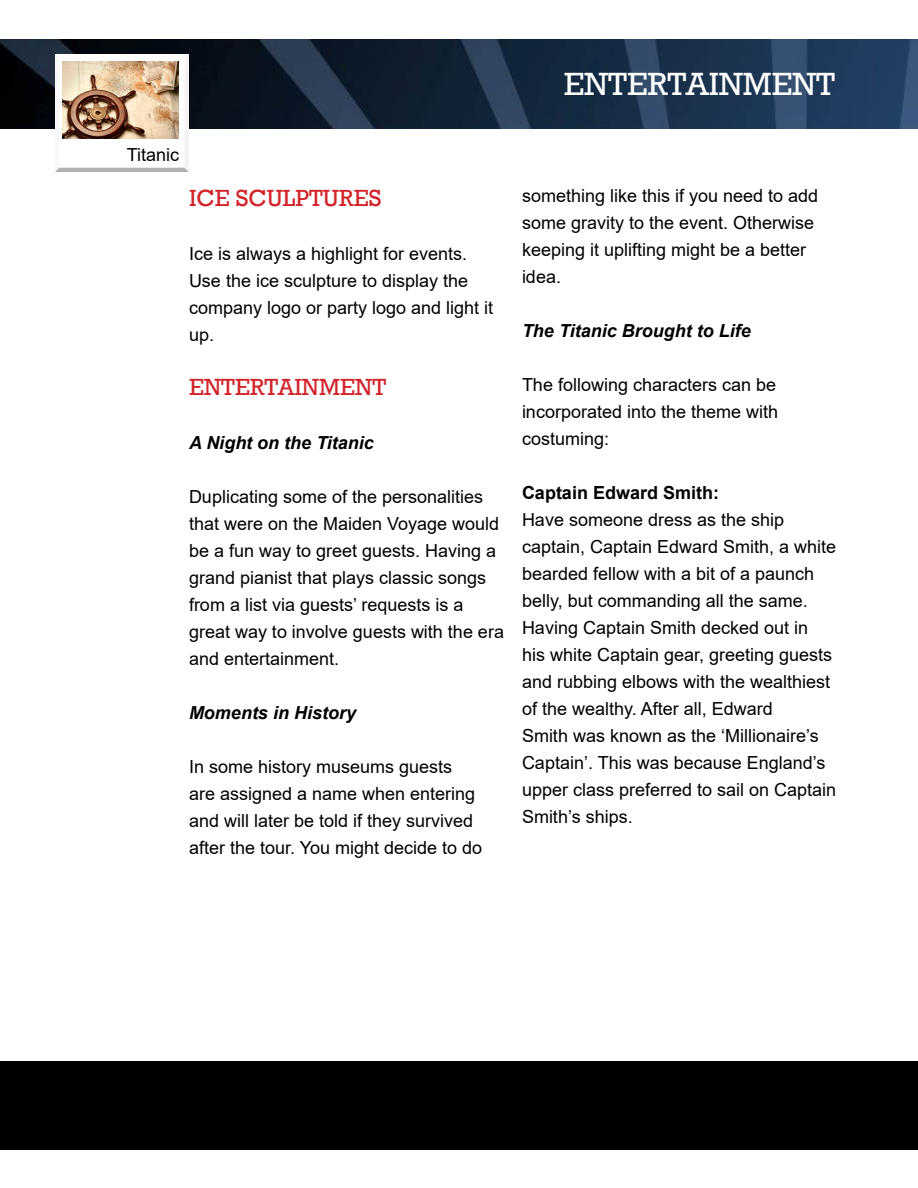
<style>
.page{position:relative;width:918px;height:1188px;background:#fff}
.page>*{position:absolute;margin:0;border:0;box-sizing:border-box;transform-origin:0 0}
.t1{font:33px "Rockwell";color:#fff}
.t2{font:24px "Rockwell";color:#d2232a}
.t3{font:18px/27px "Arial";color:#000}
.t4{font:italic 700 18px "Arial";color:#000}
.t5{font:700 18px "Arial";color:#000}
</style>
<div class="page">
<div style="left:0;top:1061px;width:918px;height:89px;background:#000"></div>
<img style="left:0;top:40px;width:918px;height:88px">
<div style="left:49px;top:48px;width:145px;height:11px;background:#fff;opacity:.75"></div>
<div style="left:49px;top:54px;width:145px;height:119px;background:#000;opacity:.45"></div>
<img style="left:63px;top:62px;width:115px;height:77px">
<h1 class="t1" style="left:564px;top:65px;width:273px">ENTERTAINMENT</h1>
<p class="t3" style="left:127px;top:141px;width:54px">Titanic</p>
<h2 class="t2" style="left:189px;top:184px;width:194px">ICE SCULPTURES</h2>
<p class="t3" style="left:189px;top:240px;width:306px">Ice is always a highlight for events.<br>Use the ice sculpture to display the company logo or party logo and light it up.</p>
<h2 class="t2" style="left:189px;top:373px;width:199px">ENTERTAINMENT</h2>
<p class="t4" style="left:189px;top:430px;width:186px">A Night on the Titanic</p>
<p class="t3" style="left:189px;top:483px;width:317px">Duplicating some of the personalities that were on the Maiden Voyage would be a fun way to greet guests. Having a grand pianist that plays classic songs from a list via guests’ requests is a great way to involve guests with the era and entertainment.</p>
<p class="t4" style="left:189px;top:700px;width:169px">Moments in History</p>
<p class="t3" style="left:189px;top:753px;width:295px">In some history museums guests are assigned a name when entering and will later be told if they survived after the tour. You might decide to do</p>
<p class="t3" style="left:522px;top:182px;width:298px">something like this if you need to add some gravity to the event. Otherwise keeping it uplifting might be a better idea.</p>
<p class="t4" style="left:522px;top:319px;width:230px">The Titanic Brought to Life</p>
<p class="t3" style="left:522px;top:371px;width:258px;text-align:justify">The following characters can be incorporated into the theme with costuming:</p>
<p class="t5" style="left:522px;top:480px;width:199px">Captain Edward Smith:</p>
<p class="t3" style="left:522px;top:506px;width:316px">Have someone dress as the ship captain, Captain Edward Smith, a white bearded fellow with a bit of a paunch belly, but commanding all the same.<br>Having Captain Smith decked out in<br>his white Captain gear, greeting guests and rubbing elbows with the wealthiest of the wealthy. After all, Edward<br>Smith was known as the ‘Millionaire’s Captain’. This was because England’s upper class preferred to sail on Captain Smith’s ships.</p>
</div>
